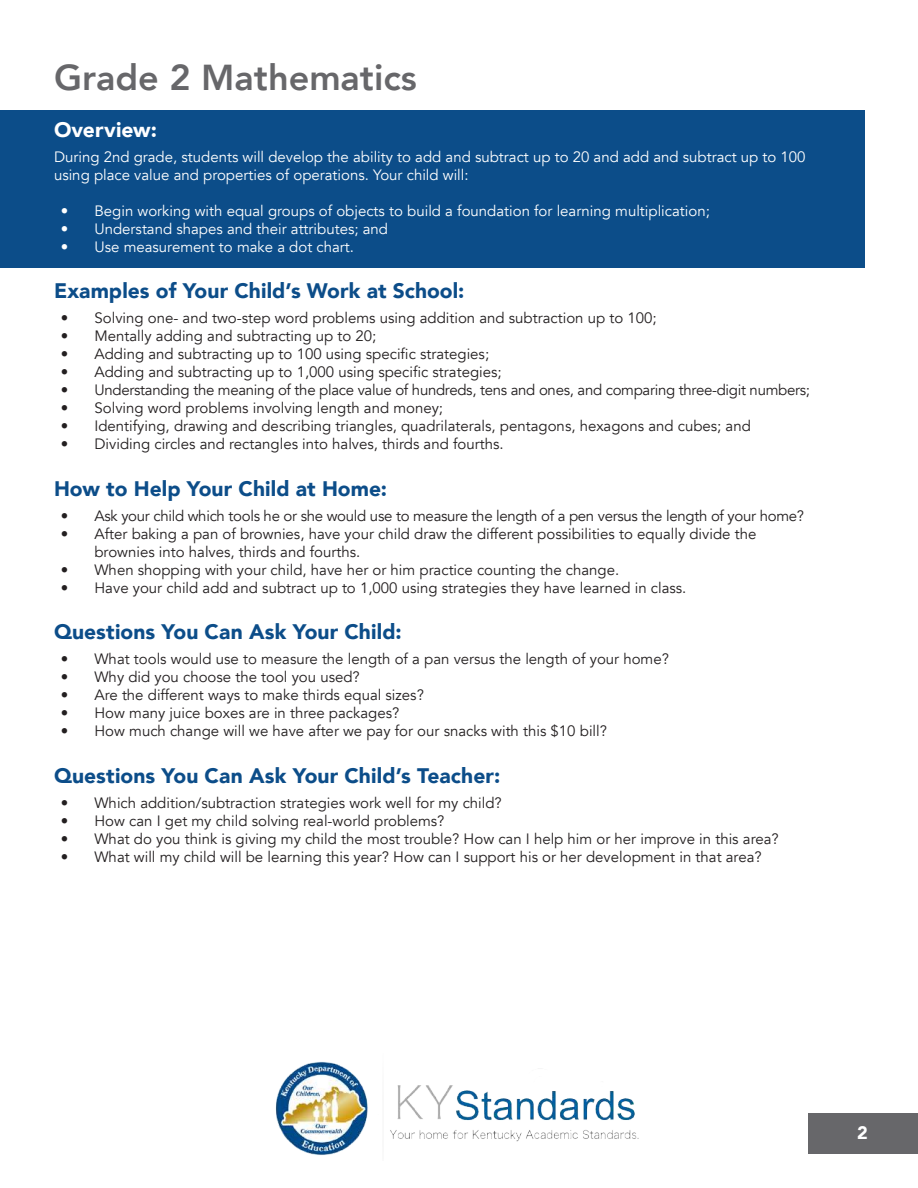
<style>
.page{position:relative;width:918px;height:1188px;background:#fff}
.page>*{position:absolute;margin:0;border:0;box-sizing:border-box;transform-origin:0 0}
.t1{font:800 36px "Avenir";color:#67676a}
.t2{font:900 21px "Avenir";letter-spacing:.005em;color:#0c4d89}
.t3{font:900 21px "Avenir";letter-spacing:.005em;color:#fff}
.t4{font:900 18px "Avenir";color:#fff}
.t5{font:15px/18px "Avenir";color:#231f20}
.t6{font:15px/18px "Avenir";color:#fff}
.t7{font:15px "Avenir";letter-spacing:-.02em;color:#231f20}
</style>
<div class="page">
<div style="left:809px;top:1114px;width:109px;height:40px;background:#67676a"></div>
<div style="left:0;top:110px;width:864px;height:158px;background:#0c4d89"></div>
<img style="left:275px;top:1061px;width:364px;height:94px">
<h1 class="t1" style="left:54px;top:49px;width:364px">Grade 2 Mathematics</h1>
<h2 class="t3" style="left:54px;top:111px;width:105px">Overview:</h2>
<p class="t6" style="left:54px;top:148px;width:753px">During 2nd grade, students will develop the ability to add and subtract up to 20 and add and subtract up to 100 using place value and properties of operations. Your child will:</p>
<p class="t6" style="left:61px;top:202px;width:651px">• Begin working with equal groups of objects to build a foundation for learning multiplication;</p>
<p class="t6" style="left:61px;top:220px;width:329px">• Understand shapes and their attributes; and</p>
<p class="t6" style="left:61px;top:238px;width:295px">• Use measurement to make a dot chart.</p>
<h2 class="t2" style="left:54px;top:273px;width:412px">Examples of Your Child’s Work at School:</h2>
<p class="t5" style="left:61px;top:309px;width:597px">• Solving one- and two-step word problems using addition and subtraction up to 100;</p>
<p class="t5" style="left:61px;top:327px;width:317px">• Mentally adding and subtracting up to 20;</p>
<p class="t5" style="left:61px;top:345px;width:430px">• Adding and subtracting up to 100 using specific strategies;</p>
<p class="t5" style="left:61px;top:363px;width:442px">• Adding and subtracting up to 1,000 using specific strategies;</p>
<p class="t7" style="left:61px;top:381px;width:751px">• Understanding the meaning of the place value of hundreds, tens and ones, and comparing three-digit numbers;</p>
<p class="t5" style="left:61px;top:399px;width:384px">• Solving word problems involving length and money;</p>
<p class="t5" style="left:61px;top:417px;width:692px">• Identifying, drawing and describing triangles, quadrilaterals, pentagons, hexagons and cubes; and</p>
<p class="t5" style="left:61px;top:435px;width:444px">• Dividing circles and rectangles into halves, thirds and fourths.</p>
<h2 class="t2" style="left:54px;top:471px;width:335px">How to Help Your Child at Home:</h2>
<p class="t7" style="left:61px;top:507px;width:745px">• Ask your child which tools he or she would use to measure the length of a pen versus the length of your home?</p>
<p class="t5" style="left:94px;top:525px;width:663px;text-indent:-34px">• After baking a pan of brownies, have your child draw the different possibilities to equally divide the brownies into halves, thirds and fourths.</p>
<p class="t5" style="left:61px;top:561px;width:560px">• When shopping with your child, have her or him practice counting the change.</p>
<p class="t5" style="left:61px;top:579px;width:627px">• Have your child add and subtract up to 1,000 using strategies they have learned in class.</p>
<h2 class="t2" style="left:54px;top:614px;width:349px">Questions You Can Ask Your Child:</h2>
<p class="t5" style="left:61px;top:650px;width:610px">• What tools would use to measure the length of a pan versus the length of your home?</p>
<p class="t5" style="left:61px;top:668px;width:301px">• Why did you choose the tool you used?</p>
<p class="t5" style="left:61px;top:686px;width:365px">• Are the different ways to make thirds equal sizes?</p>
<p class="t5" style="left:61px;top:704px;width:340px">• How many juice boxes are in three packages?</p>
<p class="t5" style="left:61px;top:722px;width:548px">• How much change will we have after we pay for our snacks with this $10 bill?</p>
<h2 class="t2" style="left:54px;top:758px;width:448px">Questions You Can Ask Your Child’s Teacher:</h2>
<p class="t5" style="left:61px;top:794px;width:443px">• Which addition/subtraction strategies work well for my child?</p>
<p class="t5" style="left:61px;top:812px;width:385px">• How can I get my child solving real-world problems?</p>
<p class="t5" style="left:61px;top:830px;width:719px">• What do you think is giving my child the most trouble? How can I help him or her improve in this area?</p>
<p class="t5" style="left:61px;top:848px;width:702px">• What will my child will be learning this year? How can I support his or her development in that area?</p>
<p class="t4" style="left:857px;top:1117px;width:12px">2</p>
</div>
